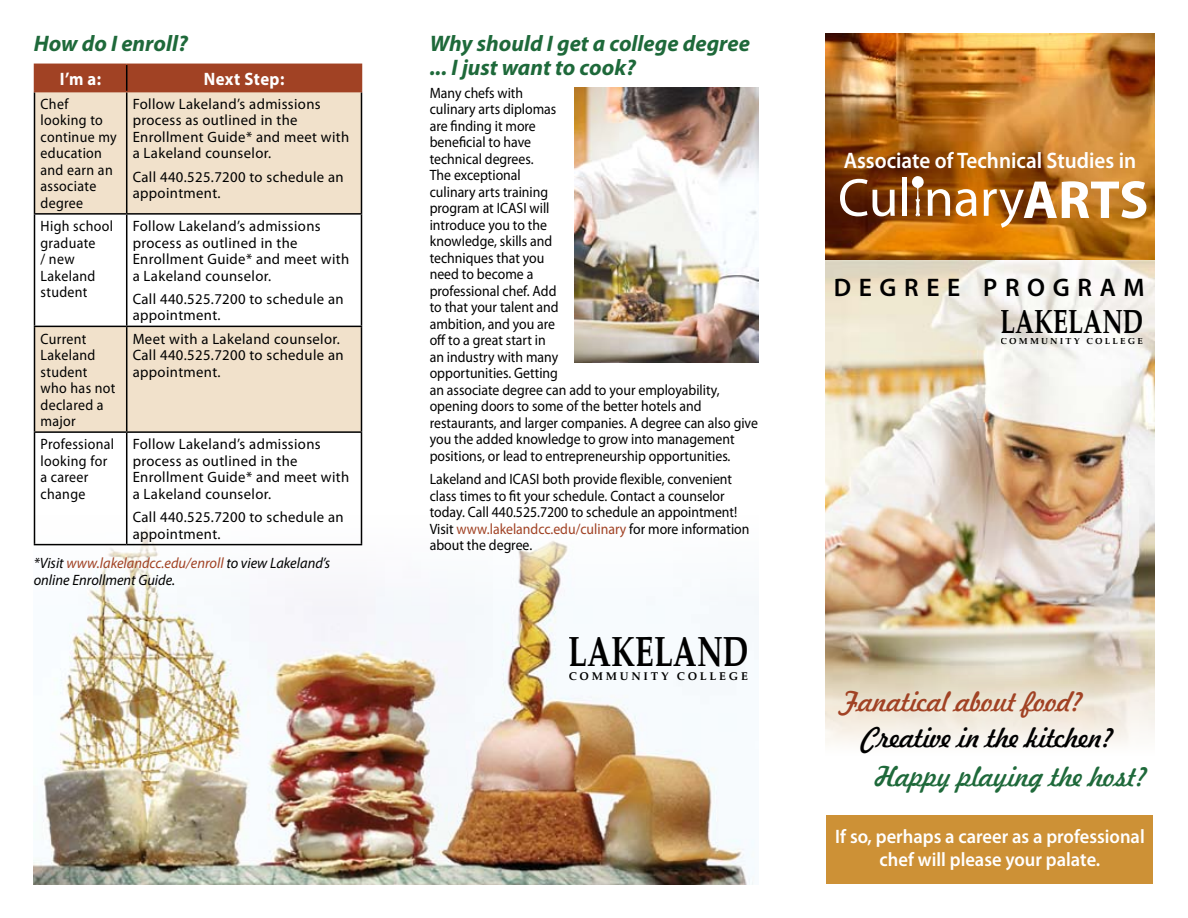
<style>
.page{position:relative;width:1188px;height:918px;background:#fff}
.page>*{position:absolute;margin:0;border:0;box-sizing:border-box;transform-origin:0 0}
.t1{font:54px "Myriad Pro";color:#fff}
.t2{font:700 42px "Palatino";color:#000;scale:.73 1}
.t3{font:700 33.45px "Palatino";color:#000;scale:.73 1}
.t4{font:italic 27px "Jots";color:#000}
.t5{font:italic 27px "Jots";color:#1e693a}
.t6{font:italic 27px "Jots";color:#a14224}
.t7{font:600 25.5px "Myriad Pro";color:#000}
.t8{font:italic 700 22.5px/24px "Myriad Pro";color:#1e693a}
.t9{font:600 22.5px "Myriad Pro";color:#fff;scale:.94 1}
.t10{font:600 19.5px/22.5px "Myriad Pro";color:#fff;text-align:center;scale:.95 1}
.t11{font:700 18px "Myriad Pro";letter-spacing:.02em;color:#fff;scale:.93 1}
.t12{font:15px/16.5px "Myriad Pro";color:#000;scale:.92 1}
.t13{font:15px/16.5px "Myriad Pro";letter-spacing:.025em;color:#000}
.t14{font:15px/16.5px "Myriad Pro";letter-spacing:.025em;color:#000;scale:.93 1}
.t15{font:italic 15px/16.5px "Myriad Pro";color:#000;scale:.96 1}
.t16{font:700 11.25px "Palatino";letter-spacing:.25em;color:#000}
.t17{font:700 8.85px "Palatino";letter-spacing:.25em;color:#000}
.s1{color:#a14224}
.s2{font-weight:700}
</style>
<div class="page">
<img style="left:34px;top:516px;width:724px;height:368px">
<div style="left:826px;top:815px;width:328px;height:69px;background:#cd9136"></div>
<img style="left:826px;top:34px;width:328px;height:227px">
<img style="left:826px;top:261px;width:328px;height:483px">
<img style="left:575px;top:87px;width:183px;height:276px">
<img style="left:912px;top:176px;width:12px;height:40px">
<svg style="left:35px;top:92px;width:326px;height:339px;fill:#f1e1cb"></svg>
<hr style="left:34px;top:92px;width:1px;height:121px;background:#000">
<hr style="left:126px;top:92px;width:1px;height:121px;background:#000">
<hr style="left:361px;top:92px;width:1px;height:121px;background:#000">
<hr style="left:34px;top:213px;width:93px;height:2px;background:#000">
<hr style="left:34px;top:215px;width:1px;height:111px;background:#000">
<hr style="left:127px;top:213px;width:235px;height:2px;background:#000">
<hr style="left:126px;top:215px;width:1px;height:111px;background:#000">
<hr style="left:361px;top:215px;width:1px;height:111px;background:#000">
<hr style="left:34px;top:326px;width:93px;height:1px;background:#000">
<hr style="left:34px;top:327px;width:1px;height:104px;background:#000">
<hr style="left:127px;top:326px;width:235px;height:1px;background:#000">
<hr style="left:126px;top:327px;width:1px;height:104px;background:#000">
<hr style="left:361px;top:327px;width:1px;height:104px;background:#000">
<hr style="left:34px;top:431px;width:93px;height:2px;background:#000">
<hr style="left:34px;top:433px;width:1px;height:111px;background:#000">
<hr style="left:127px;top:431px;width:235px;height:2px;background:#000">
<hr style="left:126px;top:433px;width:1px;height:111px;background:#000">
<hr style="left:361px;top:433px;width:1px;height:111px;background:#000">
<hr style="left:34px;top:544px;width:93px;height:1px;background:#000">
<hr style="left:127px;top:544px;width:235px;height:1px;background:#000">
<div style="left:34px;top:64px;width:328px;height:27px;background:#a14224"></div>
<hr style="left:34px;top:91px;width:93px;height:1px;background:#a14224">
<hr style="left:127px;top:91px;width:235px;height:1px;background:#a14224">
<h3 class="t8" style="left:34px;top:30px;width:156px">How do I enroll?</h3>
<h3 class="t8" style="left:430px;top:30px;width:322px">Why should I get a college degree ... I just want to cook?</h3>
<p class="t12" style="left:430px;top:84px;width:358px">Many chefs with<br>culinary arts diplomas<br>are finding it more<br>beneficial to have<br>technical degrees.<br>The exceptional<br>culinary arts training<br>program at ICASI will<br>introduce you to the<br>knowledge, skills and<br>techniques that you<br>need to become a<br>professional chef. Add<br>to that your talent and<br>ambition, and you are<br>off to a great start in<br>an industry with many<br>opportunities. Getting<br>an associate degree can add to your employability, opening doors to some of the better hotels and restaurants, and larger companies. A degree can also give you the added knowledge to grow into management positions, or lead to entrepreneurship opportunities.</p>
<p class="t12" style="left:430px;top:471px;width:349px">Lakeland and ICASI both provide flexible, convenient class times to fit your schedule. Contact a counselor today. Call 440.525.7200 to schedule an appointment!<br>Visit <span class="s1">www.lakelandcc.edu/culinary</span> for more information about the degree.</p>
<p class="t11" style="left:60px;top:67px;width:46px">I’m a:</p>
<p class="t11" style="left:204px;top:67px;width:88px">Next Step:</p>
<p class="t14" style="left:40px;top:95px;width:84px">Chef looking to continue my education and earn an associate degree</p>
<p class="t13" style="left:133px;top:95px;width:218px">Follow Lakeland’s admissions process as outlined in the<br>Enrollment Guide* and meet with a Lakeland counselor.</p>
<p class="t13" style="left:133px;top:168px;width:213px">Call 440.525.7200 to schedule an appointment.</p>
<p class="t14" style="left:40px;top:218px;width:80px">High school graduate<br>/ new<br>Lakeland student</p>
<p class="t13" style="left:133px;top:218px;width:218px">Follow Lakeland’s admissions process as outlined in the<br>Enrollment Guide* and meet with a Lakeland counselor.</p>
<p class="t13" style="left:133px;top:290px;width:213px">Call 440.525.7200 to schedule an appointment.</p>
<p class="t14" style="left:40px;top:330px;width:82px">Current<br>Lakeland student who has not declared a major</p>
<p class="t13" style="left:133px;top:330px;width:213px">Meet with a Lakeland counselor.<br>Call 440.525.7200 to schedule an appointment.</p>
<p class="t14" style="left:40px;top:436px;width:81px">Professional looking for a career change</p>
<p class="t13" style="left:133px;top:436px;width:218px">Follow Lakeland’s admissions process as outlined in the<br>Enrollment Guide* and meet with a Lakeland counselor.</p>
<p class="t13" style="left:133px;top:509px;width:213px">Call 440.525.7200 to schedule an appointment.</p>
<p class="t15" style="left:34px;top:555px;width:310px">*Visit <span class="s1">www.lakelandcc.edu/enroll</span> to view Lakeland’s online Enrollment Guide.</p>
<h2 class="t2" style="left:568px;top:626px;width:249px">LAKELAND</h2>
<p class="t16" style="left:569px;top:669px;width:181px">COMMUNITY COLLEGE</p>
<h3 class="t9" style="left:844px;top:146px;width:313px">Associate of Technical Studies in</h3>
<h1 class="t1" style="left:838px;top:164px;width:312px">Cul nary<span class="s2">ARTS</span></h1>
<h3 class="t7" style="left:834px;top:272px;width:312px">D E G R E E P R O G R A M</h3>
<h3 class="t3" style="left:1000px;top:301px;width:198px">LAKELAND</h3>
<p class="t17" style="left:1001px;top:336px;width:144px">COMMUNITY COLLEGE</p>
<h3 class="t6" style="left:840px;top:678px;width:244px">Fanatical about food?</h3>
<h3 class="t4" style="left:862px;top:714px;width:253px">Creative in the kitchen?</h3>
<h3 class="t5" style="left:875px;top:753px;width:274px">Happy playing the host?</h3>
<h3 class="t10" style="left:835px;top:825px;width:327px">If so, perhaps a career as a professional chef will please your palate.</h3>
</div>
